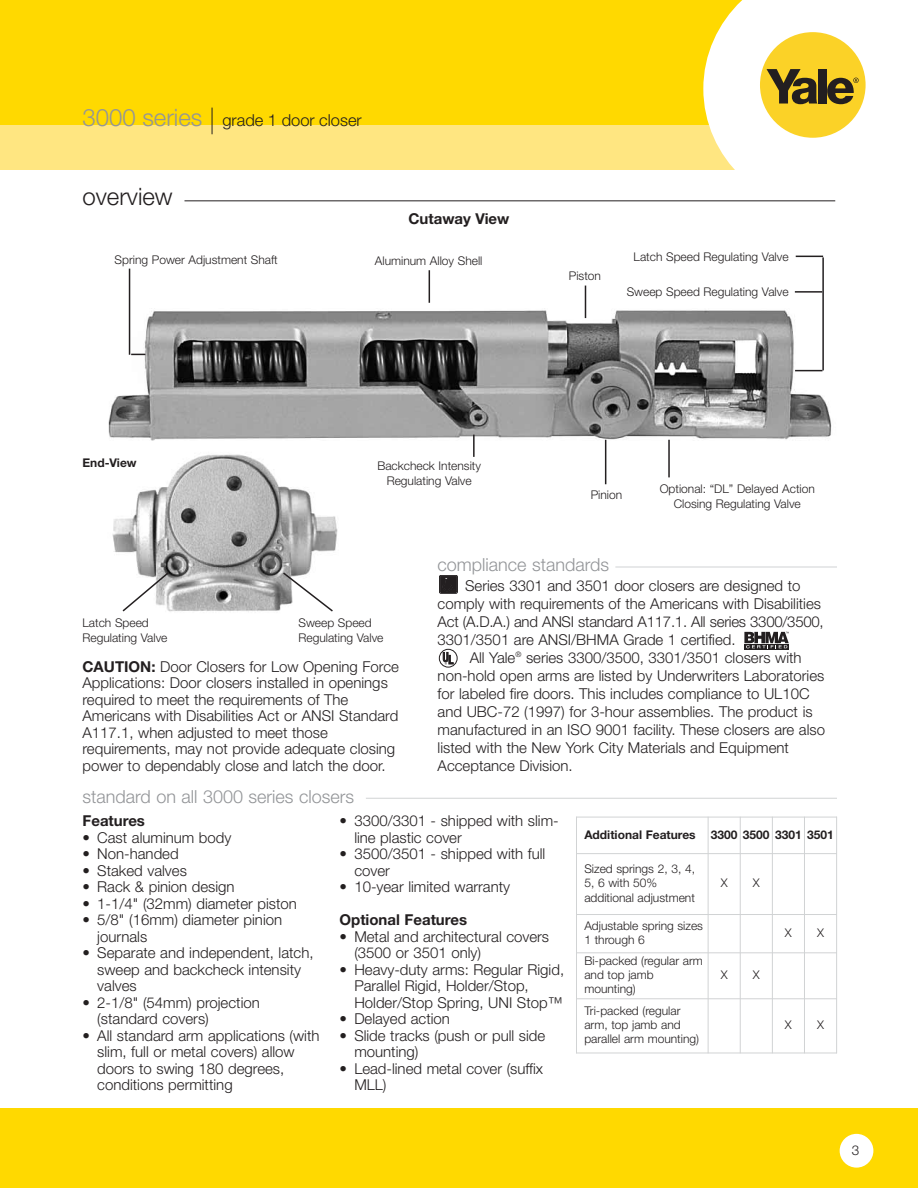
<style>
.page{position:relative;width:918px;height:1188px;background:#fff}
.page>*{position:absolute;margin:0;border:0;box-sizing:border-box;transform-origin:0 0}
.t1{font:300 24px "Helvetica Neue";color:#231f20}
.t2{font:300 18px "Helvetica Neue";color:#939598}
.t3{font:300 16.5px "Helvetica Neue";color:#231f20}
.t4{font:300 15px/16.5px "Helvetica Neue";color:#231f20}
.t5{font:700 15px "Helvetica Neue";color:#231f20}
.t6{font:300 13.5px "Helvetica Neue";color:#231f20}
.t7{font:300 12px/14.4px "Helvetica Neue";color:#231f20}
.t8{font:700 12px "Helvetica Neue";color:#231f20}
.s1{font-size:24px;color:#939598}
.s2{font-weight:700}
</style>
<div class="page">
<img style="left:108px;top:255px;width:724px;height:230px">
<hr style="left:429px;top:270px;width:1px;height:33px;background:#231f20">
<hr style="left:473px;top:435px;width:2px;height:22px;background:#231f20">
<hr style="left:605px;top:440px;width:1px;height:44px;background:#231f20">
<hr style="left:668px;top:440px;width:2px;height:37px;background:#231f20">
<hr style="left:822px;top:257px;width:2px;height:113px;background:#231f20">
<hr style="left:795px;top:291px;width:27px;height:2px;background:#231f20">
<svg style="left:795px;top:370px;width:27px;height:1px"></svg>
<hr style="left:585px;top:286px;width:1px;height:32px;background:#231f20">
<hr style="left:129px;top:269px;width:1px;height:86px;background:#231f20">
<svg style="left:131px;top:354px;width:14px;height:1px"></svg>
<div style="left:0;top:0;width:840px;height:133px;background:#ffd900"></div>
<div style="left:0;top:125px;width:808px;height:44px;background:#ffe681"></div>
<svg style="left:703px;top:0;width:163px;height:202px;fill:#fff"></svg>
<div style="left:760px;top:32px;width:106px;height:106px;background:#fbd227;border-radius:50%"></div>
<svg style="left:767px;top:69px;width:50px;height:35px"></svg>
<div style="left:818px;top:69px;width:8px;height:35px;background:#231f20"></div>
<svg style="left:827px;top:78px;width:32px;height:26px"></svg>
<div style="left:0;top:1108px;width:918px;height:80px;background:#ffd900"></div>
<div style="left:840px;top:1134px;width:33px;height:34px;background:#fff;border-radius:50%"></div>
<svg style="left:212px;top:108px;width:1px;height:26px"></svg>
<hr style="left:184px;top:200px;width:651px;height:1px;background:#231f20">
<svg style="left:796px;top:256px;width:27px;height:1px"></svg>
<div style="left:85px;top:447px;width:325px;height:215px;background:#fff"></div>
<img style="left:112px;top:454px;width:226px;height:158px">
<div style="left:81px;top:457px;width:67px;height:17px;background:#fff"></div>
<svg style="left:121px;top:570px;width:50px;height:42px"></svg>
<svg style="left:281px;top:571px;width:54px;height:41px"></svg>
<div style="left:439px;top:649px;width:19px;height:19px;border:1px solid #231f20;border-radius:50%"></div>
<svg style="left:443px;top:652px;width:10px;height:13px"></svg>
<svg style="left:744px;top:648px;width:45px;height:1px"></svg>
<svg style="left:744px;top:632px;width:45px;height:16px"></svg>
<hr style="left:576px;top:817px;width:1px;height:236px;background:#d1d3d4">
<hr style="left:708px;top:817px;width:1px;height:236px;background:#d1d3d4">
<hr style="left:740px;top:817px;width:1px;height:236px;background:#d1d3d4">
<hr style="left:772px;top:817px;width:1px;height:236px;background:#d1d3d4">
<hr style="left:804px;top:817px;width:1px;height:236px;background:#d1d3d4">
<hr style="left:836px;top:817px;width:1px;height:236px;background:#d1d3d4">
<hr style="left:576px;top:817px;width:261px;height:1px;background:#d1d3d4">
<hr style="left:576px;top:853px;width:261px;height:1px;background:#d1d3d4">
<hr style="left:576px;top:914px;width:261px;height:1px;background:#d1d3d4">
<hr style="left:576px;top:952px;width:261px;height:1px;background:#d1d3d4">
<hr style="left:576px;top:998px;width:261px;height:1px;background:#d1d3d4">
<hr style="left:576px;top:1053px;width:261px;height:1px;background:#d1d3d4">
<hr style="left:615px;top:567px;width:222px;height:1px;background:#d1d3d4">
<hr style="left:366px;top:798px;width:471px;height:1px;background:#d1d3d4">
<div style="left:440px;top:576px;width:17px;height:17px;background:#231f20"></div>
<div style="left:440px;top:576px;width:17px;height:17px;border:1px solid #231f20"></div>
<svg style="left:443px;top:577px;width:12px;height:5px"></svg>
<div style="left:439px;top:575px;width:19px;height:18px;border:1px solid #231f20;border-radius:2px"></div>
<p class="t3" style="left:82px;top:114px;width:281px"><span class="s1">3000 series</span> grade 1 door closer</p>
<h1 class="t1" style="left:82px;top:188px;width:92px">overview</h1>
<p class="t7" style="left:115px;top:254px;width:165px">Spring Power Adjustment Shaft</p>
<p class="t5" style="left:409px;top:213px;width:102px">Cutaway View</p>
<p class="t7" style="left:375px;top:255px;width:109px">Aluminum Alloy Shell</p>
<p class="t7" style="left:569px;top:270px;width:34px">Piston</p>
<p class="t7" style="left:634px;top:251px;width:157px">Latch Speed Regulating Valve</p>
<p class="t7" style="left:627px;top:285px;width:163px">Sweep Speed Regulating Valve</p>
<p class="t8" style="left:82px;top:458px;width:56px">End-View</p>
<p class="t7" style="left:377px;top:460px;width:105px;line-height:15px;text-align:center">Backcheck Intensity<br>Regulating Valve</p>
<p class="t7" style="left:591px;top:489px;width:33px">Pinion</p>
<p class="t7" style="left:660px;top:482px;width:157px;line-height:15px;text-align:center">Optional: “DL” Delayed Action<br>Closing Regulating Valve</p>
<p class="t7" style="left:82px;top:617px;width:87px">Latch Speed<br>Regulating Valve</p>
<p class="t7" style="left:298px;top:617px;width:87px">Sweep Speed<br>Regulating Valve</p>
<p class="t4" style="left:82px;top:660px;width:318px"><span class="s2">CAUTION:</span> Door Closers for Low Opening Force Applications: Door closers installed in openings required to meet the requirements of The Americans with Disabilities Act or ANSI Standard A117.1, when adjusted to meet those requirements, may not provide adequate closing power to dependably close and latch the door.</p>
<p class="t2" style="left:438px;top:558px;width:173px">compliance standards</p>
<p class="t4" style="left:438px;top:578px;width:388px;line-height:18px;text-indent:28px">Series 3301 and 3501 door closers are designed to comply with requirements of the Americans with Disabilities Act (A.D.A.) and ANSI standard A117.1. All series 3300/3500, 3301/3501 are ANSI/BHMA Grade 1 certified.</p>
<p class="t4" style="left:438px;top:650px;width:389px;line-height:18px;text-indent:32px">All Yale<sup>®</sup> series 3300/3500, 3301/3501 closers with non-hold open arms are listed by Underwriters Laboratories for labeled fire doors. This includes compliance to UL10C and UBC-72 (1997) for 3-hour assemblies. The product is manufactured in an ISO 9001 facility. These closers are also listed with the New York City Materials and Equipment Acceptance Division.</p>
<p class="t2" style="left:82px;top:790px;width:273px">standard on all 3000 series closers</p>
<p class="t5" style="left:82px;top:815px;width:64px">Features</p>
<p class="t4" style="left:82px;top:830px;width:150px">• Cast aluminum body</p>
<p class="t4" style="left:82px;top:847px;width:98px">• Non-handed</p>
<p class="t4" style="left:82px;top:863px;width:106px">• Staked valves</p>
<p class="t4" style="left:82px;top:880px;width:154px">• Rack &amp; pinion design</p>
<p class="t4" style="left:82px;top:896px;width:216px">• 1-1/4" (32mm) diameter piston</p>
<p class="t4" style="left:97px;top:913px;width:186px;text-indent:-15px">• 5/8" (16mm) diameter pinion journals</p>
<p class="t4" style="left:97px;top:946px;width:218px;text-indent:-15px">• Separate and independent, latch, sweep and backcheck intensity valves</p>
<p class="t4" style="left:97px;top:995px;width:164px;text-indent:-15px">• 2-1/8" (54mm) projection (standard covers)</p>
<p class="t4" style="left:97px;top:1028px;width:224px;text-indent:-15px">• All standard arm applications (with slim, full or metal covers) allow doors to swing 180 degrees, conditions permitting</p>
<p class="t4" style="left:354px;top:814px;width:206px;text-indent:-15px">• 3300/3301 - shipped with slim&shy;line plastic cover</p>
<p class="t4" style="left:354px;top:847px;width:193px;text-indent:-15px">• 3500/3501 - shipped with full cover</p>
<p class="t4" style="left:340px;top:880px;width:172px">• 10-year limited warranty</p>
<p class="t5" style="left:340px;top:914px;width:129px">Optional Features</p>
<p class="t4" style="left:354px;top:929px;width:196px;text-indent:-15px">• Metal and architectural covers (3500 or 3501 only)</p>
<p class="t4" style="left:354px;top:962px;width:211px;text-indent:-15px">• Heavy-duty arms: Regular Rigid,<br>Parallel Rigid, Holder/Stop,<br>Holder/Stop Spring, UNI Stop™</p>
<p class="t4" style="left:340px;top:1012px;width:112px">• Delayed action</p>
<p class="t4" style="left:354px;top:1028px;width:192px;text-indent:-15px">• Slide tracks (push or pull side mounting)</p>
<p class="t4" style="left:354px;top:1061px;width:190px;text-indent:-15px">• Lead-lined metal cover (suffix<br>MLL)</p>
<p class="t8" style="left:584px;top:830px;width:113px">Additional Features</p>
<p class="t8" style="left:711px;top:830px;width:125px">3300 3500 3301 3501</p>
<p class="t7" style="left:584px;top:862px;width:112px">Sized springs 2, 3, 4,<br>5, 6 with 50% additional adjustment</p>
<p class="t7" style="left:721px;top:877px;width:8px">X</p>
<p class="t7" style="left:753px;top:877px;width:8px">X</p>
<p class="t7" style="left:584px;top:919px;width:120px">Adjustable spring sizes<br>1 through 6</p>
<p class="t7" style="left:785px;top:926px;width:8px">X</p>
<p class="t7" style="left:817px;top:926px;width:8px">X</p>
<p class="t7" style="left:584px;top:954px;width:120px">Bi-packed (regular arm and top jamb mounting)</p>
<p class="t7" style="left:721px;top:969px;width:8px">X</p>
<p class="t7" style="left:753px;top:969px;width:8px">X</p>
<p class="t7" style="left:584px;top:1004px;width:116px">Tri-packed (regular arm, top jamb and parallel arm mounting)</p>
<p class="t7" style="left:785px;top:1019px;width:8px">X</p>
<p class="t7" style="left:817px;top:1019px;width:8px">X</p>
<p class="t6" style="left:852px;top:1145px;width:9px">3</p>
</div>
